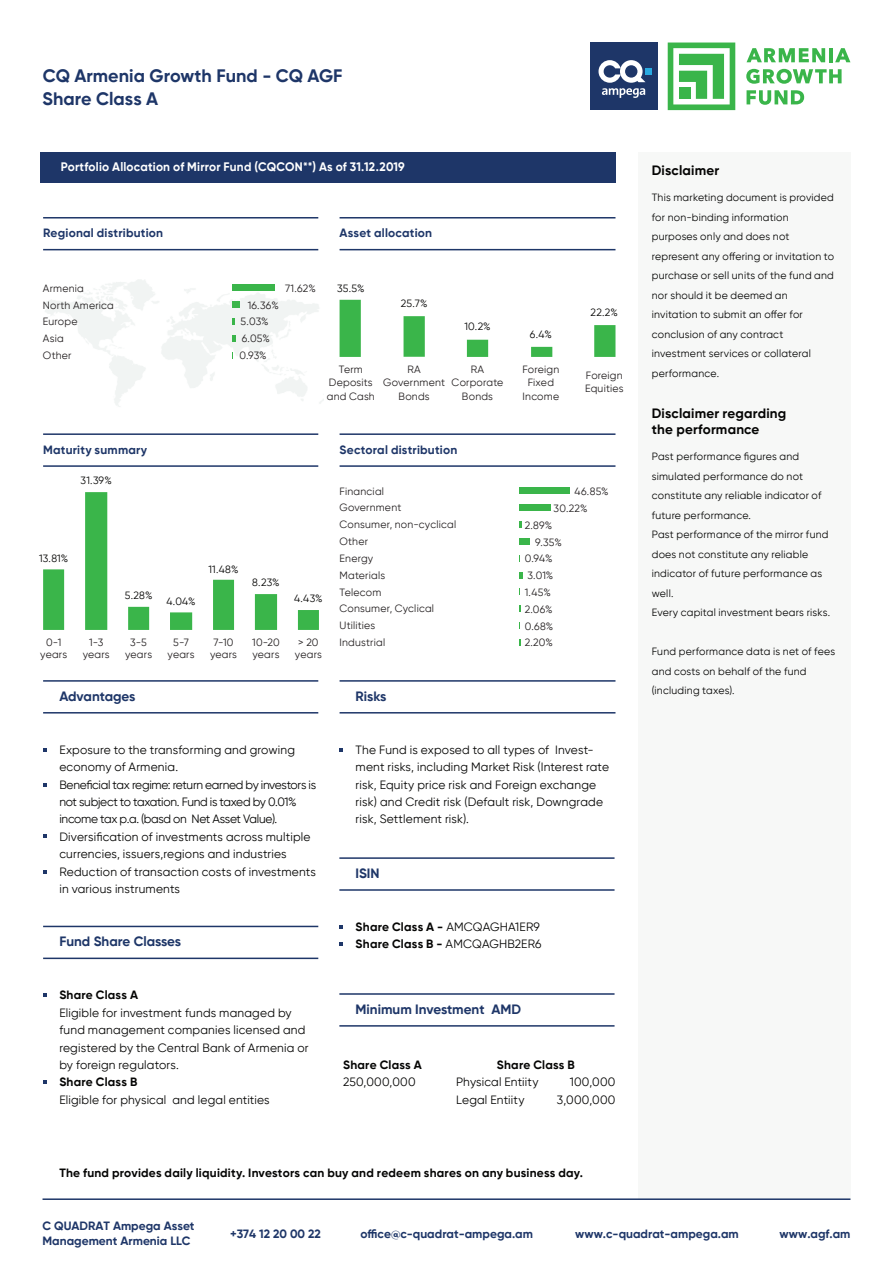
<style>
.page{position:relative;width:893px;height:1263px;background:#fff}
.page>*{position:absolute;margin:0;border:0;box-sizing:border-box;transform-origin:0 0}
.t1{font:700 18px/23.2px "Gilroy";letter-spacing:.005em;color:#1e3668}
.t2{font:700 13.5px "Gilroy";color:#1e3668}
.t3{font:700 13.5px/16.2px "Gilroy";letter-spacing:.015em;color:#050504}
.t4{font:700 12.3px "Gilroy";letter-spacing:.02em;color:#fff}
.t5{font:12px/17.4px "Gilroy";letter-spacing:.015em;color:#050504}
.t6{font:700 12px/17.4px "Gilroy";letter-spacing:.02em;color:#050504}
.t7{font:700 12px/14.4px "Gilroy";color:#1e3668}
.t8{font:700 12px "Gilroy";letter-spacing:.02em;color:#1e3668}
.t9{font:10.5px/19.5px "Gilroy";letter-spacing:.02em;color:#050504}
.t10{font:10.5px/16.8px "Gilroy";letter-spacing:.02em;color:#231f20;text-align:center}
.s1{font-weight:400}
</style>
<div class="page">
<div style="left:638px;top:152px;width:212px;height:1047px;background:#f7f8f7"></div>
<svg style="left:668px;top:43px;width:67px;height:67px"></svg>
<svg style="left:746px;top:48px;width:79px;height:14px"></svg>
<hr style="left:829px;top:48px;width:4px;height:14px;background:#3ab54a">
<svg style="left:835px;top:48px;width:15px;height:14px"></svg>
<svg style="left:746px;top:69px;width:96px;height:15px"></svg>
<svg style="left:746px;top:90px;width:58px;height:15px"></svg>
<div style="left:590px;top:43px;width:67px;height:67px;background:#1e3668"></div>
<svg style="left:598px;top:60px;width:53px;height:38px"></svg>
<hr style="left:43px;top:1198px;width:807px;height:2px;background:#1e3668">
<svg style="left:43px;top:748px;width:4px;height:4px"></svg>
<svg style="left:43px;top:783px;width:4px;height:3px"></svg>
<svg style="left:43px;top:834px;width:4px;height:4px"></svg>
<svg style="left:43px;top:870px;width:4px;height:4px"></svg>
<svg style="left:339px;top:748px;width:4px;height:4px"></svg>
<img style="left:43px;top:279px;width:281px;height:128px">
<hr style="left:340px;top:217px;width:275px;height:1px;background:#1e3668">
<hr style="left:340px;top:249px;width:275px;height:1px;background:#1e3668">
<hr style="left:43px;top:217px;width:275px;height:1px;background:#1e3668">
<hr style="left:43px;top:249px;width:275px;height:1px;background:#1e3668">
<hr style="left:340px;top:433px;width:275px;height:2px;background:#1e3668">
<hr style="left:340px;top:465px;width:275px;height:2px;background:#1e3668">
<hr style="left:43px;top:433px;width:275px;height:2px;background:#1e3668">
<hr style="left:43px;top:465px;width:275px;height:2px;background:#1e3668">
<hr style="left:340px;top:680px;width:275px;height:2px;background:#1e3668">
<hr style="left:340px;top:712px;width:275px;height:1px;background:#1e3668">
<hr style="left:43px;top:680px;width:275px;height:2px;background:#1e3668">
<hr style="left:43px;top:712px;width:275px;height:1px;background:#1e3668">
<svg style="left:43px;top:993px;width:4px;height:4px"></svg>
<svg style="left:43px;top:1080px;width:4px;height:4px"></svg>
<hr style="left:43px;top:926px;width:275px;height:1px;background:#1e3668">
<hr style="left:43px;top:957px;width:275px;height:2px;background:#1e3668">
<svg style="left:339px;top:925px;width:4px;height:4px"></svg>
<svg style="left:339px;top:942px;width:4px;height:4px"></svg>
<hr style="left:339px;top:857px;width:275px;height:2px;background:#1e3668">
<hr style="left:339px;top:889px;width:275px;height:2px;background:#1e3668">
<hr style="left:339px;top:993px;width:275px;height:2px;background:#1e3668">
<hr style="left:339px;top:1025px;width:275px;height:2px;background:#1e3668">
<svg style="left:340px;top:300px;width:275px;height:57px"></svg>
<div style="left:519px;top:488px;width:50px;height:6px;background:#3ab54a"></div>
<div style="left:519px;top:504px;width:32px;height:7px;background:#3ab54a"></div>
<svg style="left:519px;top:521px;width:3px;height:7px"></svg>
<div style="left:519px;top:538px;width:11px;height:7px;background:#3ab54a"></div>
<svg style="left:519px;top:572px;width:4px;height:6px"></svg>
<svg style="left:519px;top:605px;width:2px;height:7px"></svg>
<svg style="left:519px;top:639px;width:2px;height:7px"></svg>
<div style="left:232px;top:285px;width:43px;height:6px;background:#3ab54a"></div>
<div style="left:232px;top:302px;width:8px;height:6px;background:#3ab54a"></div>
<svg style="left:232px;top:318px;width:3px;height:7px"></svg>
<svg style="left:232px;top:335px;width:3px;height:7px"></svg>
<div style="left:40px;top:152px;width:575px;height:31px;background:#1e3668"></div>
<svg style="left:43px;top:492px;width:276px;height:138px"></svg>
<h1 class="t1" style="left:43px;top:64px;width:302px">CQ Armenia Growth Fund - CQ AGF<br>Share Class А</h1>
<p class="t4" style="left:61px;top:159px;width:346px">Portfolio Allocation of Mirror Fund (CQCON**) As of 31.12.2019</p>
<p class="t7" style="left:43px;top:226px;width:122px">Regional distribution</p>
<p class="t10" style="left:43px;top:280px;width:73px;text-align:left">Armenia<br>North America<br>Europe<br>Asia<br>Other</p>
<p class="t8" style="left:340px;top:226px;width:94px">Asset allocation</p>
<p class="t10" style="left:285px;top:280px;width:32px">71.62%</p>
<p class="t10" style="left:239px;top:296px;width:41px;text-align:left;text-indent:8px">16.36%<br>5.03%<br>6.05%<br>0.93%</p>
<p class="t9" style="left:337px;top:279px;width:29px">35.5%</p>
<p class="t9" style="left:401px;top:294px;width:28px">25.7%</p>
<p class="t9" style="left:464px;top:317px;width:28px">10.2%</p>
<p class="t9" style="left:530px;top:324px;width:24px">6.4%</p>
<p class="t9" style="left:591px;top:302px;width:29px">22.2%</p>
<p class="t10" style="left:327px;top:362px;width:50px;line-height:13.5px">Term<br>Deposits and Cash</p>
<p class="t10" style="left:383px;top:362px;width:63px;line-height:13.5px">RA<br>Government<br>Bonds</p>
<p class="t10" style="left:452px;top:362px;width:53px;line-height:13.5px">RA<br>Corporate<br>Bonds</p>
<p class="t10" style="left:522px;top:362px;width:38px;line-height:13.5px">Foreign<br>Fixed<br>Income</p>
<p class="t10" style="left:585px;top:368px;width:40px;line-height:13.5px;text-align:left">Foreign<br>Equities</p>
<p class="t8" style="left:43px;top:442px;width:106px">Maturity summary</p>
<p class="t7" style="left:340px;top:442px;width:119px">Sectoral distribution</p>
<p class="t10" style="left:340px;top:482px;width:118px;text-align:left">Financial<br>Government<br>Consumer, non-cyclical<br>Other<br>Energy<br>Materials<br>Telecom<br>Consumer, Cyclical<br>Utilities<br>Industrial</p>
<p class="t9" style="left:81px;top:471px;width:33px">31.39%</p>
<p class="t9" style="left:39px;top:548px;width:31px">13.81%</p>
<p class="t9" style="left:209px;top:559px;width:31px">11.48%</p>
<p class="t9" style="left:252px;top:573px;width:29px">8.23%</p>
<p class="t9" style="left:125px;top:585px;width:29px">5.28%</p>
<p class="t10" style="left:125px;top:636px;width:28px;line-height:12px">3-5 years</p>
<p class="t9" style="left:167px;top:591px;width:31px">4.04%</p>
<p class="t9" style="left:294px;top:589px;width:30px">4.43%</p>
<p class="t10" style="left:40px;top:636px;width:28px;line-height:12px">0-1 years</p>
<p class="t10" style="left:83px;top:636px;width:28px;line-height:12px">1-3 years</p>
<p class="t10" style="left:168px;top:636px;width:28px;line-height:12px">5-7 years</p>
<p class="t10" style="left:295px;top:636px;width:28px;line-height:12px">&gt; 20 years</p>
<p class="t10" style="left:210px;top:636px;width:28px;line-height:12px">7-10 years</p>
<p class="t10" style="left:252px;top:636px;width:29px;line-height:12px;text-align:left">10-20 years</p>
<p class="t2" style="left:59px;top:688px;width:78px">Advantages</p>
<p class="t2" style="left:356px;top:688px;width:32px">Risks</p>
<p class="t10" style="left:554px;top:483px;width:57px;text-align:left;text-indent:21px">46.85%<br>30.22%</p>
<p class="t10" style="left:525px;top:516px;width:29px">2.89%</p>
<p class="t10" style="left:535px;top:533px;width:28px">9.35%</p>
<p class="t10" style="left:525px;top:550px;width:29px">0.94%</p>
<p class="t10" style="left:527px;top:567px;width:28px">3.01%</p>
<p class="t10" style="left:525px;top:584px;width:28px">1.45%</p>
<p class="t10" style="left:525px;top:600px;width:29px">2.06%</p>
<p class="t10" style="left:525px;top:617px;width:30px">0.68%</p>
<p class="t10" style="left:525px;top:634px;width:30px">2.20%</p>
<p class="t5" style="left:59px;top:741px;width:258px">Exposure to the transforming and growing economy of Armenia.<br>Beneficial tax regime: return earned by investors is not subject to taxation. Fund is taxed by 0.01% income tax p.a. (basd on Net Asset Value).<br>Diversification of investments across multiple currencies, issuers,regions and industries Reduction of transaction costs of investments in various instruments</p>
<p class="t5" style="left:356px;top:741px;width:255px">The Fund is exposed to all types of Invest&shy;ment risks, including Market Risk (Interest rate risk, Equity price risk and Foreign exchange risk) and Credit risk (Default risk, Downgrade risk, Settlement risk).</p>
<p class="t2" style="left:356px;top:865px;width:25px">ISIN</p>
<p class="t2" style="left:59px;top:933px;width:123px">Fund Share Classes</p>
<p class="t6" style="left:59px;top:986px;width:80px">Share Class A</p>
<p class="t5" style="left:59px;top:1004px;width:251px">Eligible for investment funds managed by fund management companies licensed and registered by the Central Bank of Armenia or by foreign regulators.</p>
<p class="t6" style="left:59px;top:1073px;width:79px">Share Class B</p>
<p class="t5" style="left:59px;top:1091px;width:212px">Eligible for physical and legal entities</p>
<p class="t6" style="left:356px;top:918px;width:187px">Share Class A - <span class="s1">AMCQAGHA1ER9<br></span>Share Class B - <span class="s1">AMCQAGHB2ER6</span></p>
<p class="t2" style="left:356px;top:1001px;width:167px">Minimum Investment AMD</p>
<p class="t6" style="left:343px;top:1056px;width:80px">Share Class A</p>
<p class="t5" style="left:343px;top:1073px;width:74px">250,000,000</p>
<p class="t5" style="left:456px;top:1073px;width:84px">Physical Entiity<br>Legal Entiity</p>
<p class="t5" style="left:557px;top:1073px;width:60px;text-align:right">100,000<br>3,000,000</p>
<p class="t6" style="left:497px;top:1056px;width:79px">Share Class B</p>
<p class="t6" style="left:59px;top:1164px;width:525px">The fund provides daily liquidity. Investors can buy and redeem shares on any business day.</p>
<p class="t3" style="left:652px;top:162px;width:69px">Disclaimer</p>
<p class="t9" style="left:652px;top:188px;width:184px">This marketing document is provided for non-binding information purposes only and does not represent any offering or invitation to purchase or sell units of the fund and nor should it be deemed an invitation to submit an offer for conclusion of any contract investment services or collateral performance.</p>
<p class="t3" style="left:652px;top:405px;width:136px">Disclaimer regarding the performance</p>
<p class="t9" style="left:652px;top:447px;width:180px">Past performance figures and simulated performance do not constitute any reliable indicator of future performance.<br>Past performance of the mirror fund does not constitute any reliable indicator of future performance as well.<br>Every capital investment bears risks.</p>
<p class="t9" style="left:652px;top:642px;width:185px">Fund performance data is net of fees and costs on behalf of the fund (including taxes).</p>
<p class="t7" style="left:43px;top:1219px;width:154px">C QUADRAT Ampega Asset<br>Management Armenia LLC</p>
<p class="t7" style="left:230px;top:1227px;width:92px">+374 12 20 00 22</p>
<p class="t7" style="left:360px;top:1227px;width:174px">office@c-quadrat-ampega.am</p>
<p class="t7" style="left:575px;top:1227px;width:165px">www.c-quadrat-ampega.am</p>
<p class="t7" style="left:780px;top:1227px;width:72px">www.agf.am</p>
</div>
